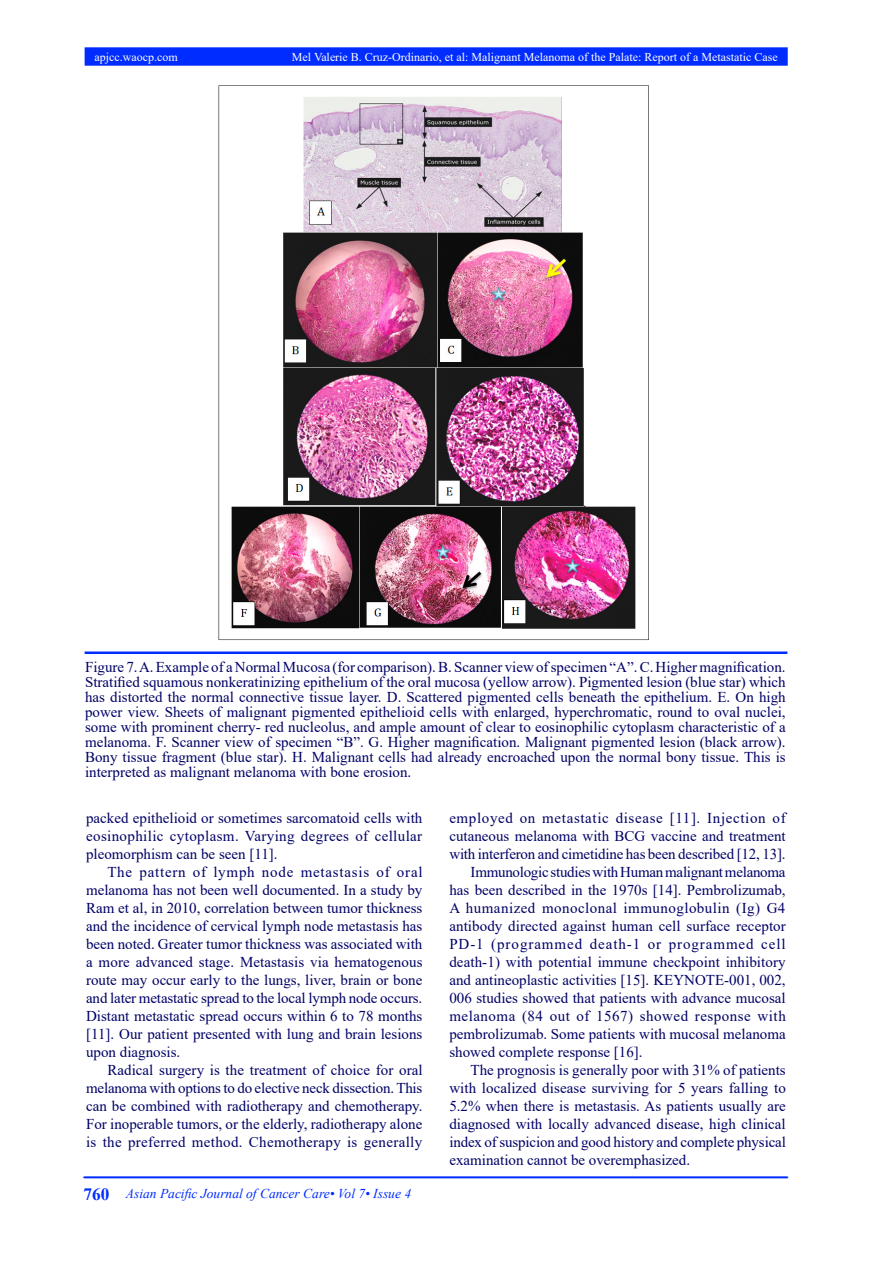
<style>
.page{position:relative;width:893px;height:1263px;background:#fff}
.page>*{position:absolute;margin:0;border:0;box-sizing:border-box;transform-origin:0 0}
.t1{font:15px/18px "Times New Roman";color:#006;text-align:justify}
.t2{font:italic 13.5px "Times New Roman";color:#002cff}
.t3{font:12px "Times New Roman";color:#fff}
.s1{font-weight:700;font-style:normal;font-size:17.25px}
</style>
<div class="page">
<div style="left:85px;top:48px;width:702px;height:17px;background:#002cff"></div>
<div style="left:85px;top:47px;width:703px;height:19px;border:2px solid #002cff"></div>
<hr style="left:84px;top:1177px;width:703px;height:1px;background:#002cff">
<img style="left:218px;top:85px;width:431px;height:555px">
<div style="left:85px;top:652px;width:702px;height:1px;border:1px solid #002cff"></div>
<p class="t3" style="left:95px;top:48px;width:85px">apjcc.waocp.com</p>
<p class="t3" style="left:292px;top:48px;width:487px">Mel Valerie B. Cruz-Ordinario, et al: Malignant Melanoma of the Palate: Report of a Metastatic Case</p>
<p class="t1" style="left:85px;top:659px;width:702px;line-height:15px">Figure 7. A. Example of a Normal Mucosa (for comparison). B. Scanner view of specimen “A”. C. Higher magnification.<br>Stratified squamous nonkeratinizing epithelium of the oral mucosa (yellow arrow). Pigmented lesion (blue star) which has distorted the normal connective tissue layer. D. Scattered pigmented cells beneath the epithelium. E. On high power view. Sheets of malignant pigmented epithelioid cells with enlarged, hyperchromatic, round to oval nuclei, some with prominent cherry- red nucleolus, and ample amount of clear to eosinophilic cytoplasm characteristic of a melanoma. F. Scanner view of specimen “B”. G. Higher magnification. Malignant pigmented lesion (black arrow).<br>Bony tissue fragment (blue star). H. Malignant cells had already encroached upon the normal bony tissue. This is interpreted as malignant melanoma with bone erosion.</p>
<p class="t1" style="left:86px;top:808px;width:338px">packed epithelioid or sometimes sarcomatoid cells with eosinophilic cytoplasm. Varying degrees of cellular pleomorphism can be seen [11].</p>
<p class="t1" style="left:86px;top:862px;width:338px;text-indent:21px">The pattern of lymph node metastasis of oral melanoma has not been well documented. In a study by Ram et al, in 2010, correlation between tumor thickness and the incidence of cervical lymph node metastasis has been noted. Greater tumor thickness was associated with a more advanced stage. Metastasis via hematogenous route may occur early to the lungs, liver, brain or bone and later metastatic spread to the local lymph node occurs.<br>Distant metastatic spread occurs within 6 to 78 months [11]. Our patient presented with lung and brain lesions upon diagnosis.</p>
<p class="t1" style="left:86px;top:1060px;width:338px;text-indent:21px">Radical surgery is the treatment of choice for oral melanoma with options to do elective neck dissection. This can be combined with radiotherapy and chemotherapy.<br>For inoperable tumors, or the elderly, radiotherapy alone is the preferred method. Chemotherapy is generally</p>
<p class="t2" style="left:84px;top:1184px;width:329px"><span class="s1">760</span> Asian Pacific Journal of Cancer Care• Vol 7• Issue 4</p>
<p class="t1" style="left:449px;top:808px;width:338px">employed on metastatic disease [11]. Injection of cutaneous melanoma with BCG vaccine and treatment with interferon and cimetidine has been described [12, 13].</p>
<p class="t1" style="left:449px;top:862px;width:338px;text-indent:21px">Immunologic studies with Human malignant melanoma has been described in the 1970s [14]. Pembrolizumab, A humanized monoclonal immunoglobulin (Ig) G4 antibody directed against human cell surface receptor PD-1 (programmed death-1 or programmed cell death-1) with potential immune checkpoint inhibitory and antineoplastic activities [15]. KEYNOTE-001, 002, 006 studies showed that patients with advance mucosal melanoma (84 out of 1567) showed response with pembrolizumab. Some patients with mucosal melanoma showed complete response [16].</p>
<p class="t1" style="left:449px;top:1060px;width:338px;text-indent:21px">The prognosis is generally poor with 31% of patients with localized disease surviving for 5 years falling to 5.2% when there is metastasis. As patients usually are diagnosed with locally advanced disease, high clinical index of suspicion and good history and complete physical examination cannot be overemphasized.</p>
</div>
